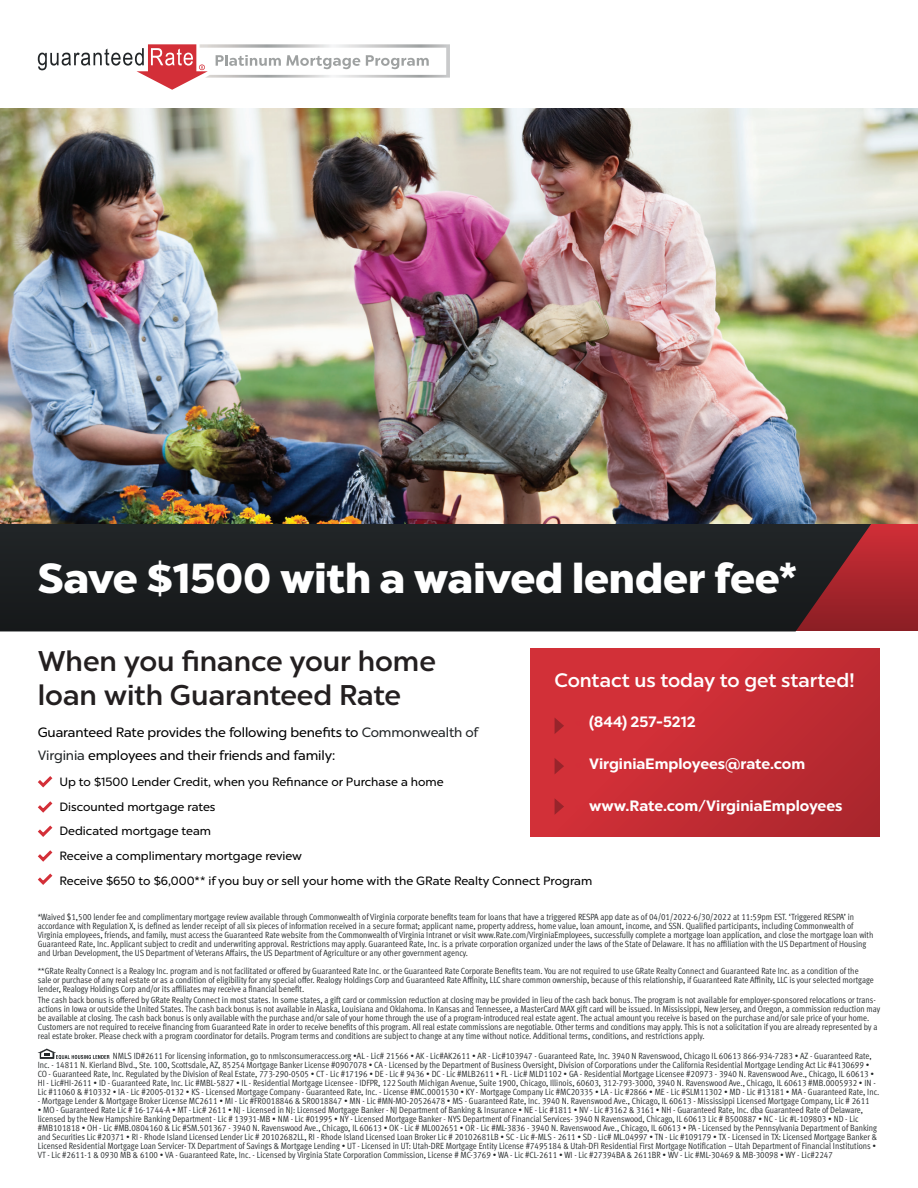
<style>
.page{position:relative;width:918px;height:1188px;background:#fff}
.page>*{position:absolute;margin:0;border:0;box-sizing:border-box;transform-origin:0 0}
.Flyer___Headline{font:900 42px "Chronica Pro";color:#fff}
.Flyer___Headline-2{font:500 28.5px/34.5px "Chronica Pro";letter-spacing:-.005em;color:#231f20}
.Flyer___CTA{font:500 19.5px "Chronica Pro";color:#fff}
.t1{font:700 15px "Chronica Pro";color:#fff}
.Body_Copy___10_Pt__w{font:13.5px/22.5px "Chronica Pro";letter-spacing:-.01em;color:#000}
.Body_Copy___10_Pt__w-2{font:12px "Chronica Pro";color:#000}
.Headline_-_36pt{font:9px/9px "Meta OT Cond Norm";color:#222628}
.s1{color:#d32f38}
.s2{color:#222628}
</style>
<div class="page">
<svg style="left:38px;top:1049px;width:71px;height:10px"></svg>
<svg style="left:0;top:524px;width:918px;height:108px;background:#292022"></svg>
<svg style="left:38px;top:776px;width:15px;height:12px"></svg>
<svg style="left:38px;top:825px;width:15px;height:12px"></svg>
<svg style="left:38px;top:850px;width:15px;height:12px"></svg>
<svg style="left:38px;top:873px;width:15px;height:12px"></svg>
<svg style="left:38px;top:801px;width:15px;height:12px"></svg>
<div style="left:530px;top:648px;width:350px;height:189px;background:linear-gradient(to right,#d83139,#b52930)"></div>
<svg style="left:555px;top:718px;width:9px;height:16px"></svg>
<svg style="left:555px;top:758px;width:9px;height:16px"></svg>
<svg style="left:555px;top:798px;width:9px;height:17px"></svg>
<svg style="left:38px;top:44px;width:412px;height:46px"></svg>
<img style="left:0;top:108px;width:918px;height:416px">
<p class="Flyer___Headline" style="left:38px;top:552px;width:761px">Save $1500 with a waived lender fee*</p>
<p class="Flyer___Headline-2" style="left:38px;top:643px;width:400px">When you finance your home loan with Guaranteed Rate</p>
<p class="Flyer___CTA" style="left:555px;top:668px;width:302px">Contact us today to get started!</p>
<p class="t1" style="left:576px;top:712px;width:122px"><span class="s1">•</span> (844) 257-5212</p>
<p class="t1" style="left:576px;top:754px;width:231px"><span class="s1">•</span> VirginiaEmployees@rate.com</p>
<p class="t1" style="left:576px;top:796px;width:268px"><span class="s1">•</span> www.Rate.com/VirginiaEmployees</p>
<p class="Body_Copy___10_Pt__w" style="left:38px;top:721px;width:442px">Guaranteed Rate provides the following benefits to <span class="s2">Commonwealth of<br>Virginia</span> employees and their friends and family:</p>
<p class="Body_Copy___10_Pt__w-2" style="left:59px;top:775px;width:386px">Up to $1500 Lender Credit, when you Refinance or Purchase a home</p>
<p class="Body_Copy___10_Pt__w-2" style="left:59px;top:799px;width:158px">Discounted mortgage rates</p>
<p class="Body_Copy___10_Pt__w-2" style="left:59px;top:824px;width:153px">Dedicated mortgage team</p>
<p class="Body_Copy___10_Pt__w-2" style="left:59px;top:849px;width:244px">Receive a complimentary mortgage review</p>
<p class="Body_Copy___10_Pt__w-2" style="left:59px;top:874px;width:534px">Receive $650 to $6,000** if you buy or sell your home with the GRate Realty Connect Program</p>
<p class="Headline_-_36pt" style="left:38px;top:912px;width:837px">*Waived $1,500 lender fee and complimentary mortgage review available through Commonwealth of Virginia corporate benefits team for loans that have a triggered RESPA app date as of 04/01/2022-6/30/2022 at 11:59pm EST. ‘Triggered RESPA’ in accordance with Regulation X, is defined as lender receipt of all six pieces of information received in a secure format; applicant name, property address, home value, loan amount, income, and SSN. Qualified participants, including Commonwealth of Virginia employees, friends, and family, must access the Guaranteed Rate website from the Commonwealth of Virginia Intranet or visit www.Rate.com/VirginiaEmployees, successfully complete a mortgage loan application, and close the mortgage loan with Guaranteed Rate, Inc. Applicant subject to credit and underwriting approval. Restrictions may apply. Guaranteed Rate, Inc. is a private corporation organized under the laws of the State of Delaware. It has no affiliation with the US Department of Housing and Urban Development, the US Department of Veterans Affairs, the US Department of Agriculture or any other government agency.</p>
<p class="Headline_-_36pt" style="left:38px;top:966px;width:837px">**GRate Realty Connect is a Realogy Inc. program and is not facilitated or offered by Guaranteed Rate Inc. or the Guaranteed Rate Corporate Benefits team. You are not required to use GRate Realty Connect and Guaranteed Rate Inc. as a condition of the sale or purchase of any real estate or as a condition of eligibility for any special offer. Realogy Holdings Corp and Guaranteed Rate Affinity, LLC share common ownership, because of this relationship, if Guaranteed Rate Affinity, LLC is your selected mortgage lender, Realogy Holdings Corp and/or its affiliates may receive a financial benefit.</p>
<p class="Headline_-_36pt" style="left:38px;top:995px;width:844px">The cash back bonus is offered by GRate Realty Connect in most states. In some states, a gift card or commission reduction at closing may be provided in lieu of the cash back bonus. The program is not available for employer-sponsored relocations or trans&shy;actions in Iowa or outside the United States. The cash back bonus is not available in Alaska, Louisiana and Oklahoma. In Kansas and Tennessee, a MasterCard MAX gift card will be issued. In Mississippi, New Jersey, and Oregon, a commission reduction may be available at closing. The cash back bonus is only available with the purchase and/or sale of your home through the use of a program-introduced real estate agent. The actual amount you receive is based on the purchase and/or sale price of your home.<br>Customers are not required to receive financing from Guaranteed Rate in order to receive benefits of this program. All real estate commissions are negotiable. Other terms and conditions may apply. This is not a solicitation if you are already represented by a real estate broker. Please check with a program coordinator for details. Program terms and conditions are subject to change at any time without notice. Additional terms, conditions, and restrictions apply.</p>
<p class="Headline_-_36pt" style="left:38px;top:1052px;width:843px;text-indent:75px">NMLS ID#2611 For licensing information, go to nmlsconsumeraccess.org •AL - Lic# 21566 • AK - Lic#AK2611 • AR - Lic#103947 - Guaranteed Rate, Inc. 3940 N Ravenswood, Chicago IL 60613 866-934-7283 • AZ - Guaranteed Rate, Inc. - 14811 N. Kierland Blvd., Ste. 100, Scottsdale, AZ, 85254 Mortgage Banker License #0907078 • CA - Licensed by the Department of Business Oversight, Division of Corporations under the California Residential Mortgage Lending Act Lic #4130699 • CO - Guaranteed Rate, Inc. Regulated by the Division of Real Estate, 773-290-0505 • CT - Lic #17196 • DE - Lic # 9436 • DC - Lic #MLB2611 • FL - Lic# MLD1102 • GA - Residential Mortgage Licensee #20973 - 3940 N. Ravenswood Ave., Chicago, IL 60613 • HI - Lic#HI-2611 • ID - Guaranteed Rate, Inc. Lic #MBL-5827 • IL - Residential Mortgage Licensee - IDFPR, 122 South Michigan Avenue, Suite 1900, Chicago, Illinois, 60603, 312-793-3000, 3940 N. Ravenswood Ave., Chicago, IL 60613 #MB.0005932 • IN - Lic #11060 &amp; #10332 • IA - Lic #2005-0132 • KS - Licensed Mortgage Company - Guaranteed Rate, Inc. - License #MC.0001530 • KY - Mortgage Company Lic #MC20335 • LA - Lic #2866 • ME - Lic #SLM11302 • MD - Lic #13181 • MA - Guaranteed Rate, Inc.</p>
<p class="Headline_-_36pt" style="left:38px;top:1097px;width:833px">- Mortgage Lender &amp; Mortgage Broker License MC2611 • MI - Lic #FR0018846 &amp; SR0018847 • MN - Lic #MN-MO-20526478 • MS - Guaranteed Rate, Inc. 3940 N. Ravenswood Ave., Chicago, IL 60613 - Mississippi Licensed Mortgage Company, Lic # 2611</p>
<p class="Headline_-_36pt" style="left:38px;top:1106px;width:841px">• MO - Guaranteed Rate Lic # 16-1744-A • MT - Lic# 2611 • NJ - Licensed in NJ: Licensed Mortgage Banker - NJ Department of Banking &amp; Insurance • NE - Lic #1811 • NV - Lic #3162 &amp; 3161 • NH - Guaranteed Rate, Inc. dba Guaranteed Rate of Delaware, licensed by the New Hampshire Banking Department - Lic # 13931-MB • NM - Lic #01995 • NY - Licensed Mortgage Banker - NYS Department of Financial Services- 3940 N Ravenswood, Chicago, IL 60613 Lic # B500887 • NC - Lic #L-109803 • ND - Lic #MB101818 • OH - Lic #MB.0804160 &amp; Lic #SM.501367 - 3940 N. Ravenswood Ave., Chicago, IL 60613 • OK - Lic # ML002651 • OR - Lic #ML-3836 - 3940 N. Ravenswood Ave., Chicago, IL 60613 • PA - Licensed by the Pennsylvania Department of Banking and Securities Lic #20371 • RI - Rhode Island Licensed Lender Lic # 20102682LL, RI - Rhode Island Licensed Loan Broker Lic # 20102681LB • SC - Lic #-MLS - 2611 • SD - Lic# ML.04997 • TN - Lic #109179 • TX - Licensed in TX: Licensed Mortgage Banker &amp; Licensed Residential Mortgage Loan Servicer- TX Department of Savings &amp; Mortgage Lending • UT - Licensed in UT: Utah-DRE Mortgage Entity License #7495184 &amp; Utah-DFI Residential First Mortgage Notification – Utah Department of Financial Institutions • VT - Lic #2611-1 &amp; 0930 MB &amp; 6100 • VA - Guaranteed Rate, Inc. - Licensed by Virginia State Corporation Commission, License # MC-3769 • WA - Lic #CL-2611 • WI - Lic #27394BA &amp; 2611BR • WV - Lic #ML-30469 &amp; MB-30098 • WY - Lic#2247</p>
</div>
